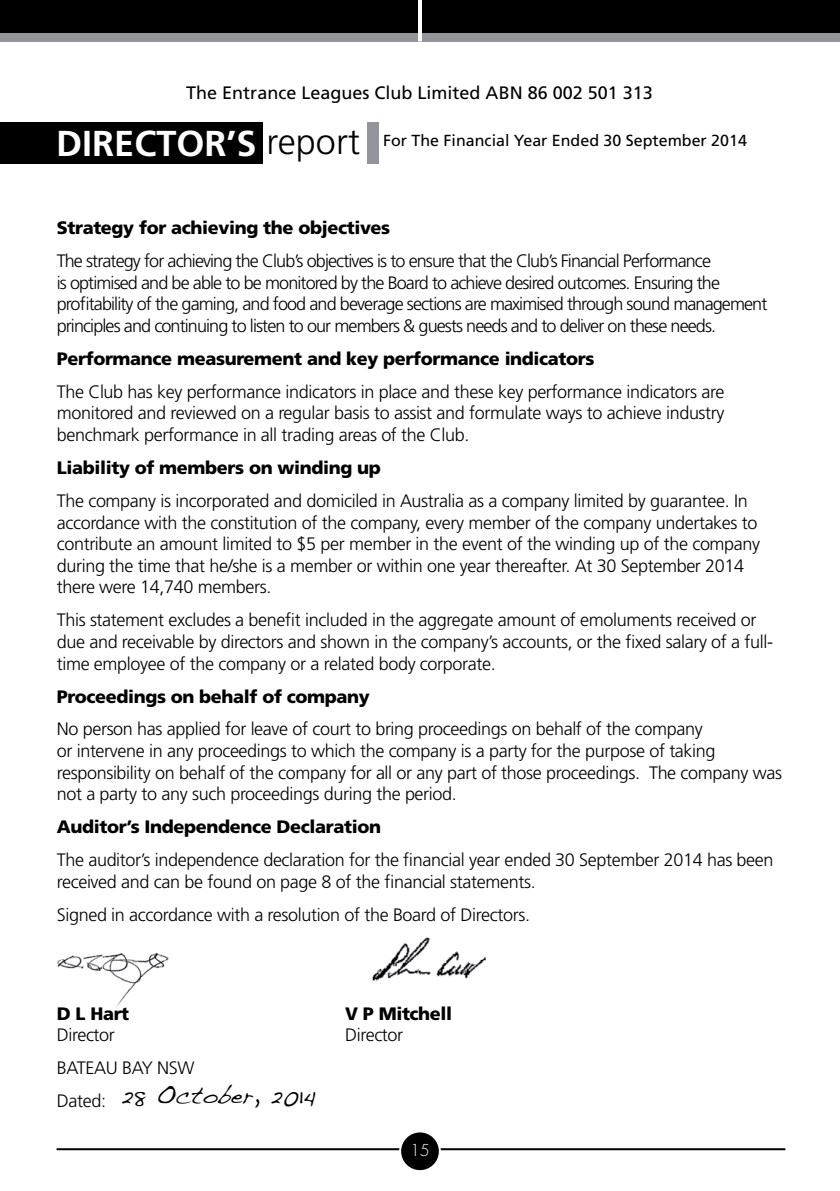
<style>
.page{position:relative;width:840px;height:1191px;background:#fff}
.page>*{position:absolute;margin:0;border:0;box-sizing:border-box;transform-origin:0 0}
.t1{font:700 36px "Frutiger";color:#fff}
.t2{font:24px "Handwriting Dakota";color:#000}
.t3{font:300 18px/21.6px "Frutiger";letter-spacing:-.02em;color:#000}
.t4{font:300 18px/21.6px "Frutiger";letter-spacing:-.05em;color:#000}
.t5{font:900 18px "Frutiger";letter-spacing:-.02em;color:#000}
.t6{font:18px "Frutiger";color:#000}
.t7{font:16px "Frutiger";color:#000}
.t8{font:300 16px "Futura";color:#fff}
.s1{font-weight:300;color:#000}
</style>
<div class="page">
<div style="left:0;top:11px;width:839px;height:30px;background:#939598"></div>
<hr style="left:57px;top:1148px;width:728px;height:2px;background:#000">
<div style="left:400px;top:1131px;width:39px;height:40px;background:#000;border-radius:50%"></div>
<div style="left:399px;top:1130px;width:41px;height:42px;border:2px solid #fff;border-radius:50%"></div>
<div style="left:0;top:0;width:839px;height:32px;background:#000"></div>
<hr style="left:418px;top:0;width:4px;height:41px;background:#fff">
<img style="left:57px;top:952px;width:112px;height:56px">
<div style="left:0;top:122px;width:263px;height:42px;background:#000"></div>
<div style="left:367px;top:122px;width:11px;height:42px;background:#939598"></div>
<img style="left:372px;top:937px;width:114px;height:44px">
<p class="t6" style="left:186px;top:82px;width:468px">The Entrance Leagues Club Limited ABN 86 002 501 313</p>
<h1 class="t1" style="left:56px;top:123px;width:305px">DIRECTOR’S <span class="s1">report</span></h1>
<p class="t7" style="left:383px;top:131px;width:365px">For The Financial Year Ended 30 September 2014</p>
<p class="t5" style="left:57px;top:217px;width:335px">Strategy for achieving the objectives</p>
<p class="t4" style="left:57px;top:250px;width:711px">The strategy for achieving the Club’s objectives is to ensure that the Club’s Financial Performance<br>is optimised and be able to be monitored by the Board to achieve desired outcomes. Ensuring the profitability of the gaming, and food and beverage sections are maximised through sound management principles and continuing to listen to our members &amp; guests needs and to deliver on these needs.</p>
<p class="t5" style="left:57px;top:348px;width:539px">Performance measurement and key performance indicators</p>
<p class="t3" style="left:57px;top:381px;width:669px;text-align:justify">The Club has key performance indicators in place and these key performance indicators are monitored and reviewed on a regular basis to assist and formulate ways to achieve industry benchmark performance in all trading areas of the Club.</p>
<p class="t5" style="left:57px;top:457px;width:325px">Liability of members on winding up</p>
<p class="t3" style="left:57px;top:490px;width:704px">The company is incorporated and domiciled in Australia as a company limited by guarantee. In accordance with the constitution of the company, every member of the company undertakes to contribute an amount limited to $5 per member in the event of the winding up of the company during the time that he/she is a member or within one year thereafter. At 30 September 2014 there were 14,740 members.</p>
<p class="t3" style="left:57px;top:609px;width:717px">This statement excludes a benefit included in the aggregate amount of emoluments received or due and receivable by directors and shown in the company’s accounts, or the fixed salary of a full&shy;time employee of the company or a related body corporate.</p>
<p class="t5" style="left:57px;top:685px;width:314px">Proceedings on behalf of company</p>
<p class="t3" style="left:57px;top:718px;width:726px">No person has applied for leave of court to bring proceedings on behalf of the company<br>or intervene in any proceedings to which the company is a party for the purpose of taking responsibility on behalf of the company for all or any part of those proceedings. The company was not a party to any such proceedings during the period.</p>
<p class="t5" style="left:57px;top:816px;width:325px">Auditor’s Independence Declaration</p>
<p class="t3" style="left:57px;top:849px;width:718px">The auditor’s independence declaration for the financial year ended 30 September 2014 has been received and can be found on page 8 of the financial statements.</p>
<p class="t3" style="left:57px;top:903px;width:474px">Signed in accordance with a resolution of the Board of Directors.</p>
<p class="t5" style="left:57px;top:1002px;width:74px">D L Hart</p>
<p class="t5" style="left:345px;top:1002px;width:109px">V P Mitchell</p>
<p class="t3" style="left:57px;top:1024px;width:60px">Director</p>
<p class="t3" style="left:345px;top:1024px;width:60px">Director</p>
<p class="t3" style="left:57px;top:1057px;width:139px">BATEAU BAY NSW</p>
<h2 class="t2" style="left:57px;top:1080px;width:260px"><sub>Dated:</sub> 28 October, 2014</h2>
<p class="t8" style="left:410px;top:1139px;width:21px">15</p>
</div>
